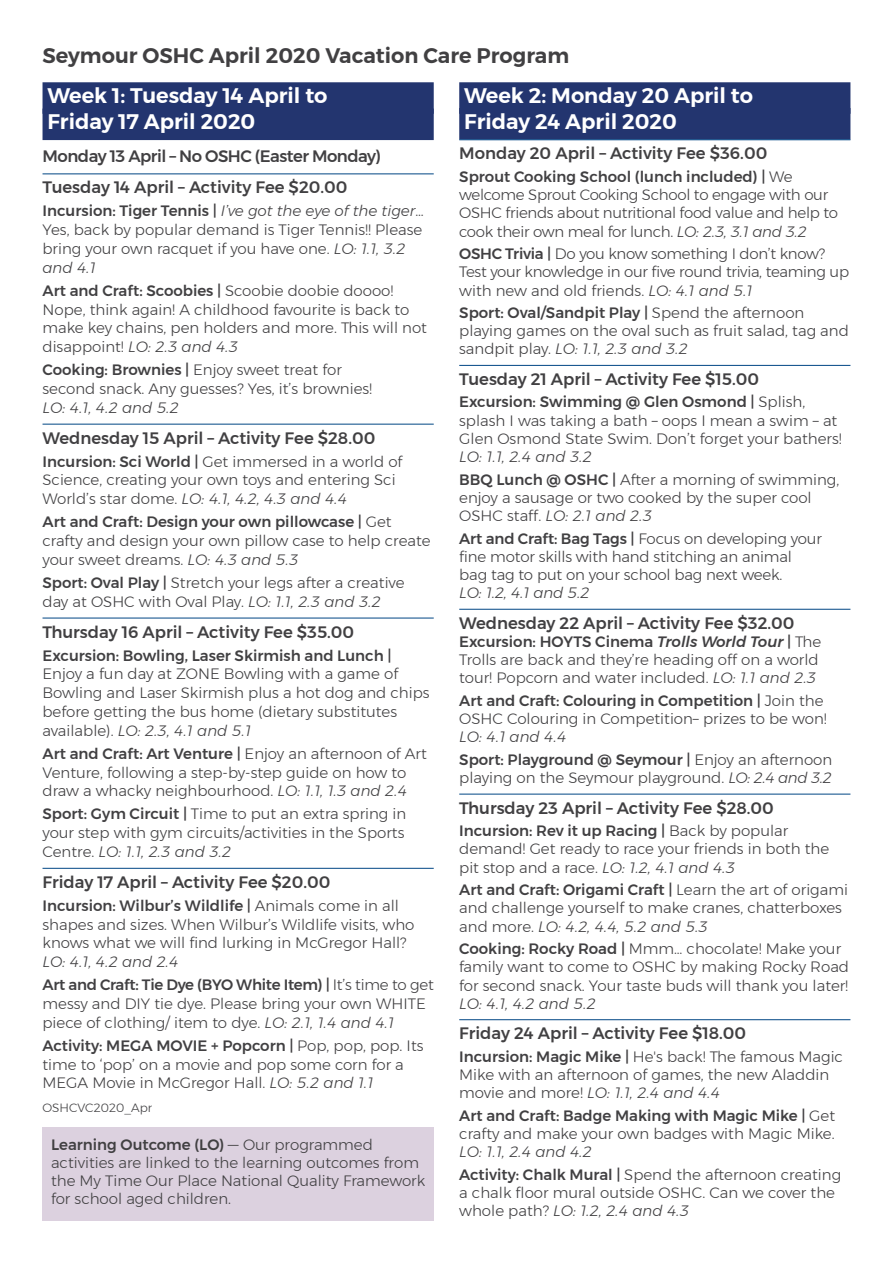
<style>
.page{position:relative;width:893px;height:1263px;background:#fff}
.page>*{position:absolute;margin:0;border:0;box-sizing:border-box;transform-origin:0 0}
.t1{font:600 21px/26.2px "Montserrat";color:#fff}
.t2{font:600 21px "Montserrat";color:#414042}
.t3{font:500 16.5px "Montserrat";color:#414042}
.t4{font:500 16.5px/30.9px "Montserrat";letter-spacing:-.03em;color:#414042}
.t5{font:300 15px/18.8px "Montserrat";color:#414042}
.t6{font:300 15px/18.3px "Montserrat";letter-spacing:-.02em;color:#414042}
.t7{font:500 15px/22.5px "Montserrat";color:#414042}
.t8{font:500 15px/23.1px "Montserrat";letter-spacing:-.02em;color:#414042}
.t9{font:italic 300 15px "Montserrat";color:#414042}
.t10{font:300 12px "Montserrat";color:#414042}
.s1{font-weight:500}
.s2{font-style:italic}
.s3{font-weight:300;font-style:italic}
.s4{font-weight:300}
.s5{font-weight:500;font-style:italic}
</style>
<div class="page">
<div style="left:43px;top:1127px;width:391px;height:93px;background:#dcd1df"></div>
<div style="left:43px;top:82px;width:391px;height:32px;background:#23356f"></div>
<div style="left:43px;top:109px;width:391px;height:31px;background:#23356f"></div>
<hr style="left:43px;top:173px;width:391px;height:1px;background:#004684">
<hr style="left:43px;top:424px;width:391px;height:1px;background:#004684">
<hr style="left:43px;top:618px;width:391px;height:1px;background:#004684">
<hr style="left:43px;top:868px;width:391px;height:1px;background:#004684">
<div style="left:459px;top:82px;width:391px;height:32px;background:#23356f"></div>
<div style="left:459px;top:108px;width:391px;height:32px;background:#23356f"></div>
<hr style="left:459px;top:139px;width:391px;height:1px;background:#004684">
<hr style="left:459px;top:365px;width:391px;height:1px;background:#004684">
<hr style="left:459px;top:609px;width:391px;height:1px;background:#004684">
<hr style="left:459px;top:794px;width:391px;height:1px;background:#004684">
<hr style="left:459px;top:1019px;width:391px;height:1px;background:#004684">
<h1 class="t2" style="left:43px;top:39px;width:528px">Seymour OSHC April 2020 Vacation Care Program</h1>
<h1 class="t1" style="left:47px;top:83px;width:282px">Week 1: Tuesday 14 April to<br>Friday 17 April 2020</h1>
<p class="t4" style="left:43px;top:141px;width:340px">Monday 13 April – No OSHC (Easter Monday)<br>Tuesday 14 April – Activity Fee $20.00</p>
<p class="t5" style="left:43px;top:201px;width:383px"><span class="s1">Incursion: Tiger Tennis |</span> <span class="s2">I’ve got the eye of the tiger</span>… Yes, back by popular demand is Tiger Tennis!! Please bring your own racquet if you have one. <span class="s2">LO: 1.1, 3.2 and 4.1</span></p>
<p class="t5" style="left:43px;top:281px;width:386px"><span class="s1">Art and Craft: Scoobies |</span> Scoobie doobie doooo!<br>Nope, think again! A childhood favourite is back to make key chains, pen holders and more. This will not disappoint! <span class="s2">LO: 2.3 and 4.3</span></p>
<p class="t5" style="left:43px;top:360px;width:331px"><span class="s1">Cooking: Brownies |</span> Enjoy sweet treat for second snack. Any guesses? Yes, it’s brownies!</p>
<p class="t9" style="left:43px;top:396px;width:138px">LO: 4.1, 4.2 and 5.2</p>
<p class="t3" style="left:43px;top:425px;width:334px">Wednesday 15 April – Activity Fee $28.00</p>
<p class="t5" style="left:43px;top:452px;width:361px"><span class="s1">Incursion: Sci World |</span> Get immersed in a world of<br>Science, creating your own toys and entering Sci<br>World’s star dome. <span class="s2">LO: 4.1, 4.2, 4.3 and 4.4</span></p>
<p class="t5" style="left:43px;top:512px;width:390px"><span class="s1">Art and Craft: Design your own pillowcase |</span> Get crafty and design your own pillow case to help create your sweet dreams. <span class="s2">LO: 4.3 and 5.3</span></p>
<p class="t5" style="left:43px;top:573px;width:363px"><span class="s1">Sport: Oval Play |</span> Stretch your legs after a creative day at OSHC with Oval Play. <span class="s2">LO: 1.1, 2.3 and 3.2</span></p>
<p class="t3" style="left:43px;top:619px;width:313px">Thursday 16 April – Activity Fee $35.00</p>
<p class="t7" style="left:43px;top:644px;width:351px">Excursion: Bowling, Laser Skirmish and Lunch |</p>
<p class="t5" style="left:43px;top:664px;width:389px">Enjoy a fun day at ZONE Bowling with a game of Bowling and Laser Skirmish plus a hot dog and chips before getting the bus home (dietary substitutes available). <span class="s2">LO: 2.3, 4.1 and 5.1</span></p>
<p class="t5" style="left:43px;top:744px;width:386px"><span class="s1">Art and Craft: Art Venture |</span> Enjoy an afternoon of Art<br>Venture, following a step-by-step guide on how to draw a whacky neighbourhood. <span class="s2">LO: 1.1, 1.3 and 2.4</span></p>
<p class="t5" style="left:43px;top:804px;width:365px"><span class="s1">Sport: Gym Circuit |</span> Time to put an extra spring in your step with gym circuits/activities in the Sports<br>Centre. <span class="s2">LO: 1.1, 2.3 and 3.2</span></p>
<p class="t3" style="left:43px;top:869px;width:289px">Friday 17 April – Activity Fee $20.00</p>
<p class="t5" style="left:43px;top:896px;width:373px"><span class="s1">Incursion: Wilbur’s Wildlife |</span> Animals come in all shapes and sizes. When Wilbur’s Wildlife visits, who knows what we will find lurking in McGregor Hall?</p>
<p class="t8" style="left:43px;top:950px;width:393px"><span class="s3">LO: 4.1, 4.2 and 2.4<br></span>Art and Craft: Tie Dye (BYO White Item) | <span class="s4">It’s time to get</span></p>
<p class="t5" style="left:43px;top:994px;width:385px">messy and DIY tie dye. Please bring your own WHITE piece of clothing/ item to dye. <span class="s2">LO: 2.1, 1.4 and 4.1</span></p>
<p class="t5" style="left:43px;top:1036px;width:382px"><span class="s1">Activity: MEGA MOVIE + Popcorn |</span> Pop, pop, pop. Its time to ‘pop’ on a movie and pop some corn for a<br>MEGA Movie in McGregor Hall. <span class="s2">LO: 5.2 and 1.1</span></p>
<p class="t10" style="left:43px;top:1099px;width:111px">OSHCVC2020_Apr</p>
<p class="t5" style="left:51px;top:1135px;width:376px;line-height:18px"><span class="s1">Learning Outcome (LO)</span> — Our programmed activities are linked to the learning outcomes from the My Time Our Place National Quality Framework for school aged children.</p>
<h1 class="t1" style="left:464px;top:83px;width:290px;line-height:25.8px">Week 2: Monday 20 April to<br>Friday 24 April 2020</h1>
<p class="t3" style="left:459px;top:140px;width:310px">Monday 20 April – Activity Fee $36.00</p>
<p class="t6" style="left:459px;top:167px;width:380px"><span class="s1">Sprout Cooking School (lunch included) |</span> We welcome Sprout Cooking School to engage with our OSHC friends about nutritional food value and help to cook their own meal for lunch. <span class="s2">LO: 2.3, 3.1 and 3.2</span></p>
<p class="t6" style="left:459px;top:244px;width:391px"><span class="s1">OSHC Trivia |</span> Do you know something I don’t know?<br>Test your knowledge in our five round trivia, teaming up with new and old friends. <span class="s2">LO: 4.1 and 5.1</span></p>
<p class="t5" style="left:459px;top:303px;width:391px;line-height:18.3px"><span class="s1">Sport: Oval/Sandpit Play |</span> Spend the afternoon playing games on the oval such as fruit salad, tag and sandpit play. <span class="s2">LO: 1.1, 2.3 and 3.2</span></p>
<p class="t3" style="left:459px;top:366px;width:301px">Tuesday 21 April – Activity Fee $15.00</p>
<p class="t5" style="left:459px;top:393px;width:384px;line-height:18.3px"><span class="s1">Excursion: Swimming @ Glen Osmond |</span> Splish, splash I was taking a bath – oops I mean a swim – at<br>Glen Osmond State Swim. Don’t forget your bathers!</p>
<p class="t5" style="left:459px;top:445px;width:381px;line-height:22.5px"><span class="s2">LO: 1.1, 2.4 and 3.2<br></span><span class="s1">BBQ Lunch @ OSHC |</span> After a morning of swimming,</p>
<p class="t5" style="left:459px;top:488px;width:354px;line-height:18.3px">enjoy a sausage or two cooked by the super cool<br>OSHC staff. <span class="s2">LO: 2.1 and 2.3</span></p>
<p class="t5" style="left:459px;top:529px;width:364px;line-height:18.3px"><span class="s1">Art and Craft: Bag Tags |</span> Focus on developing your fine motor skills with hand stitching an animal bag tag to put on your school bag next week.</p>
<p class="t9" style="left:459px;top:582px;width:132px">LO: 1.2, 4.1 and 5.2</p>
<p class="t3" style="left:459px;top:610px;width:337px">Wednesday 22 April – Activity Fee $32.00</p>
<p class="t5" style="left:459px;top:632px;width:363px;line-height:18.3px"><span class="s1">Excursion: HOYTS Cinema</span> <span class="s5">Trolls World Tour</span> <span class="s1">|</span> The<br>Trolls are back and they’re heading off on a world tour! Popcorn and water included. <span class="s2">LO: 1.1 and 2.3</span></p>
<p class="t5" style="left:459px;top:691px;width:369px;line-height:18.3px"><span class="s1">Art and Craft: Colouring in Competition |</span> Join the<br>OSHC Colouring in Competition– prizes to be won!</p>
<p class="t7" style="left:459px;top:726px;width:375px"><span class="s3">LO: 4.1 and 4.4<br></span>Sport: Playground @ Seymour | <span class="s4">Enjoy an afternoon</span></p>
<p class="t5" style="left:459px;top:768px;width:374px">playing on the Seymour playground. <span class="s2">LO: 2.4 and 3.2</span></p>
<p class="t3" style="left:459px;top:795px;width:316px">Thursday 23 April – Activity Fee $28.00</p>
<p class="t5" style="left:459px;top:821px;width:372px;line-height:18.3px"><span class="s1">Incursion: Rev it up Racing |</span> Back by popular demand! Get ready to race your friends in both the pit stop and a race. <span class="s2">LO: 1.2, 4.1 and 4.3</span></p>
<p class="t5" style="left:459px;top:880px;width:390px;line-height:18.3px"><span class="s1">Art and Craft: Origami Craft |</span> Learn the art of origami and challenge yourself to make cranes, chatterboxes and more. <span class="s2">LO: 4.2, 4.4, 5.2 and 5.3</span></p>
<p class="t5" style="left:459px;top:939px;width:391px;line-height:18.3px"><span class="s1">Cooking: Rocky Road |</span> Mmm… chocolate! Make your family want to come to OSHC by making Rocky Road for second snack. Your taste buds will thank you later!</p>
<p class="t9" style="left:459px;top:992px;width:138px">LO: 4.1, 4.2 and 5.2</p>
<p class="t3" style="left:459px;top:1020px;width:289px">Friday 24 April – Activity Fee $18.00</p>
<p class="t5" style="left:459px;top:1047px;width:385px;line-height:18.3px"><span class="s1">Incursion: Magic Mike |</span> He's back! The famous Magic<br>Mike with an afternoon of games, the new Aladdin movie and more! <span class="s2">LO: 1.1, 2.4 and 4.4</span></p>
<p class="t5" style="left:459px;top:1106px;width:377px;line-height:18.3px"><span class="s1">Art and Craft: Badge Making with Magic Mike |</span> Get crafty and make your own badges with Magic Mike.</p>
<p class="t5" style="left:459px;top:1140px;width:383px;line-height:22.5px"><span class="s2">LO: 1.1, 2.4 and 4.2<br></span><span class="s1">Activity: Chalk Mural |</span> Spend the afternoon creating</p>
<p class="t5" style="left:459px;top:1183px;width:377px;line-height:18.3px">a chalk floor mural outside OSHC. Can we cover the whole path? <span class="s2">LO: 1.2, 2.4 and 4.3</span></p>
</div>
